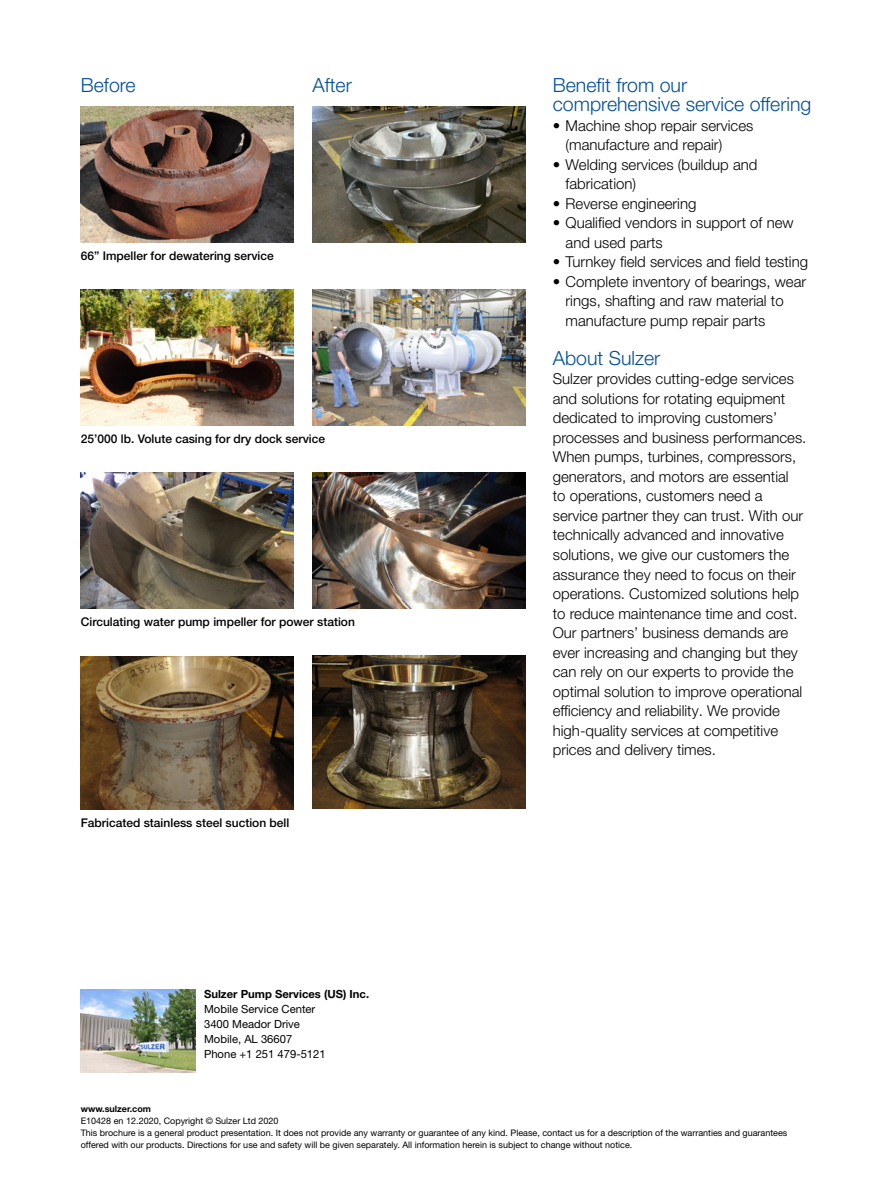
<style>
.page{position:relative;width:893px;height:1191px;background:#fff}
.page>*{position:absolute;margin:0;border:0;box-sizing:border-box;transform-origin:0 0}
.Subtitle_blue{font:300 19.5px/19.5px "Helvetica Neue LT Pro";color:#004e9b}
.Body_text{font:300 15px/19.5px "Helvetica Neue LT Pro";color:#000}
.t1{font:500 12px "Helvetica Neue LT Pro";color:#000}
.Contact{font:11.25px "Helvetica Neue LT Pro";color:#000}
.Contact_company_name{font:700 11.25px "Helvetica Neue LT Pro";color:#000}
.Disclaimer{font:9px/12px "Helvetica Neue LT Pro";color:#000}
.URL{font:700 9px "Helvetica Neue LT Pro";color:#000}
</style>
<div class="page">
<img style="left:81px;top:990px;width:115px;height:82px">
<img style="left:81px;top:106px;width:213px;height:136px">
<img style="left:81px;top:289px;width:213px;height:136px">
<img style="left:81px;top:472px;width:213px;height:136px">
<img style="left:81px;top:656px;width:213px;height:153px">
<img style="left:313px;top:106px;width:213px;height:136px">
<img style="left:313px;top:289px;width:213px;height:136px">
<img style="left:313px;top:472px;width:213px;height:136px">
<img style="left:313px;top:655px;width:213px;height:153px">
<p class="Subtitle_blue" style="left:81px;top:75px;width:56px">Before</p>
<p class="Subtitle_blue" style="left:313px;top:75px;width:41px">After</p>
<p class="t1" style="left:81px;top:248px;width:194px">66” Impeller for dewatering service</p>
<p class="t1" style="left:81px;top:431px;width:246px">25’000 lb. Volute casing for dry dock service</p>
<p class="t1" style="left:81px;top:614px;width:276px">Circulating water pump impeller for power station</p>
<p class="t1" style="left:81px;top:815px;width:210px">Fabricated stainless steel suction bell</p>
<p class="Contact_company_name" style="left:204px;top:987px;width:167px">Sulzer Pump Services (US) Inc.</p>
<p class="Contact" style="left:204px;top:1002px;width:113px">Mobile Service Center</p>
<p class="Contact" style="left:204px;top:1017px;width:97px">3400 Meador Drive</p>
<p class="Contact" style="left:204px;top:1032px;width:90px">Mobile, AL 36607</p>
<p class="Contact" style="left:204px;top:1047px;width:123px">Phone +1 251 479-5121</p>
<p class="Subtitle_blue" style="left:553px;top:75px;width:260px">Benefit from our comprehensive service offering</p>
<p class="Body_text" style="left:566px;top:115px;width:189px;text-indent:-13px">• Machine shop repair services (manufacture and repair)</p>
<p class="Body_text" style="left:566px;top:154px;width:193px;text-indent:-13px">• Welding services (buildup and fabrication)</p>
<p class="Body_text" style="left:553px;top:193px;width:145px">• Reverse engineering</p>
<p class="Body_text" style="left:566px;top:213px;width:230px;text-indent:-13px">• Qualified vendors in support of new and used parts</p>
<p class="Body_text" style="left:553px;top:252px;width:257px">• Turnkey field services and field testing</p>
<p class="Body_text" style="left:566px;top:271px;width:242px;text-indent:-13px">• Complete inventory of bearings, wear rings, shafting and raw material to manufacture pump repair parts</p>
<p class="Subtitle_blue" style="left:553px;top:348px;width:109px">About Sulzer</p>
<p class="Body_text" style="left:553px;top:369px;width:255px">Sulzer provides cutting-edge services and solutions for rotating equipment dedicated to improving customers’ processes and business performances.<br>When pumps, turbines, compressors, generators, and motors are essential<br>to operations, customers need a service partner they can trust. With our technically advanced and innovative solutions, we give our customers the assurance they need to focus on their operations. Customized solutions help to reduce maintenance time and cost.<br>Our partners’ business demands are ever increasing and changing but they can rely on our experts to provide the optimal solution to improve operational efficiency and reliability. We provide high-quality services at competitive prices and delivery times.</p>
<p class="URL" style="left:81px;top:1103px;width:72px">www.sulzer.com</p>
<p class="Disclaimer" style="left:81px;top:1115px;width:199px">E10428 en 12.2020, Copyright © Sulzer Ltd 2020</p>
<p class="Disclaimer" style="left:81px;top:1127px;width:708px">This brochure is a general product presentation. It does not provide any warranty or guarantee of any kind. Please, contact us for a description of the warranties and guarantees offered with our products. Directions for use and safety will be given separately. All information herein is subject to change without notice.</p>
</div>
